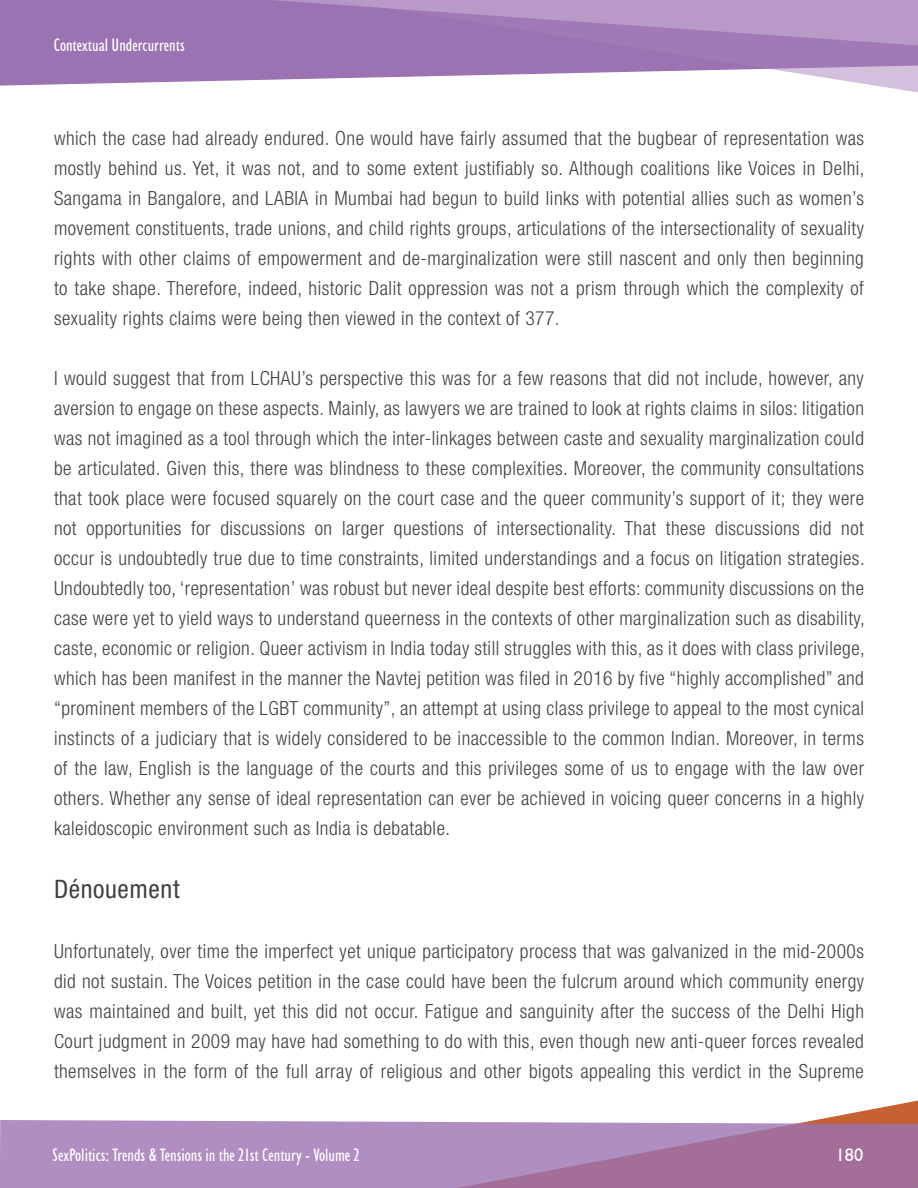
<style>
.page{position:relative;width:918px;height:1188px;background:#fff}
.page>*{position:absolute;margin:0;border:0;box-sizing:border-box;transform-origin:0 0}
.t1{font:condensed 25.5px "Helvetica Neue LT Std";letter-spacing:.025em;color:#414042}
.t2{font:300 condensed 19.5px/30px "Helvetica Neue LT Std";letter-spacing:.025em;color:#414042;text-align:justify}
.t3{font:condensed 18px "Humanist 521 BT";color:#fff}
.t4{font:18px "Humanist 521 BT";color:#fff}
</style>
<div class="page">
<svg style="left:816px;top:1100px;width:102px;height:20px"></svg>
<svg style="left:52px;top:61px;width:866px;height:32px"></svg>
<svg style="left:0;top:0;width:918px;height:61px;fill:#9b72b2"></svg>
<svg style="left:0;top:1120px;width:918px;height:68px;fill:#af8ec1"></svg>
<p class="t3" style="left:54px;top:34px;width:132px">Contextual Undercurrents</p>
<p class="t2" style="left:54px;top:123px;width:812px">which the case had already endured. One would have fairly assumed that the bugbear of representation was mostly behind us. Yet, it was not, and to some extent justifiably so. Although coalitions like Voices in Delhi, Sangama in Bangalore, and LABIA in Mumbai had begun to build links with potential allies such as women’s movement constituents, trade unions, and child rights groups, articulations of the intersectionality of sexuality rights with other claims of empowerment and de-marginalization were still nascent and only then beginning to take shape. Therefore, indeed, historic Dalit oppression was not a prism through which the complexity of sexuality rights claims were being then viewed in the context of 377.</p>
<p class="t2" style="left:54px;top:363px;width:812px">I would suggest that from LCHAU’s perspective this was for a few reasons that did not include, however, any aversion to engage on these aspects. Mainly, as lawyers we are trained to look at rights claims in silos: litigation was not imagined as a tool through which the inter-linkages between caste and sexuality marginalization could be articulated. Given this, there was blindness to these complexities. Moreover, the community consultations that took place were focused squarely on the court case and the queer community’s support of it; they were not opportunities for discussions on larger questions of intersectionality. That these discussions did not occur is undoubtedly true due to time constraints, limited understandings and a focus on litigation strategies.<br>Undoubtedly too, ‘representation’ was robust but never ideal despite best efforts: community discussions on the case were yet to yield ways to understand queerness in the contexts of other marginalization such as disability, caste, economic or religion. Queer activism in India today still struggles with this, as it does with class privilege, which has been manifest in the manner the Navtej petition was filed in 2016 by five “highly accomplished” and “prominent members of the LGBT community”, an attempt at using class privilege to appeal to the most cynical instincts of a judiciary that is widely considered to be inaccessible to the common Indian. Moreover, in terms of the law, English is the language of the courts and this privileges some of us to engage with the law over others. Whether any sense of ideal representation can ever be achieved in voicing queer concerns in a highly kaleidoscopic environment such as India is debatable.</p>
<h1 class="t1" style="left:54px;top:874px;width:127px">Dénouement</h1>
<p class="t2" style="left:54px;top:936px;width:812px">Unfortunately, over time the imperfect yet unique participatory process that was galvanized in the mid-2000s did not sustain. The Voices petition in the case could have been the fulcrum around which community energy was maintained and built, yet this did not occur. Fatigue and sanguinity after the success of the Delhi High Court judgment in 2009 may have had something to do with this, even though new anti-queer forces revealed themselves in the form of the full array of religious and other bigots appealing this verdict in the Supreme</p>
<p class="t3" style="left:52px;top:1144px;width:309px">SexPolitics: Trends &amp; Tensions in the 21st Century - Volume 2</p>
<p class="t4" style="left:836px;top:1143px;width:29px">180</p>
</div>
